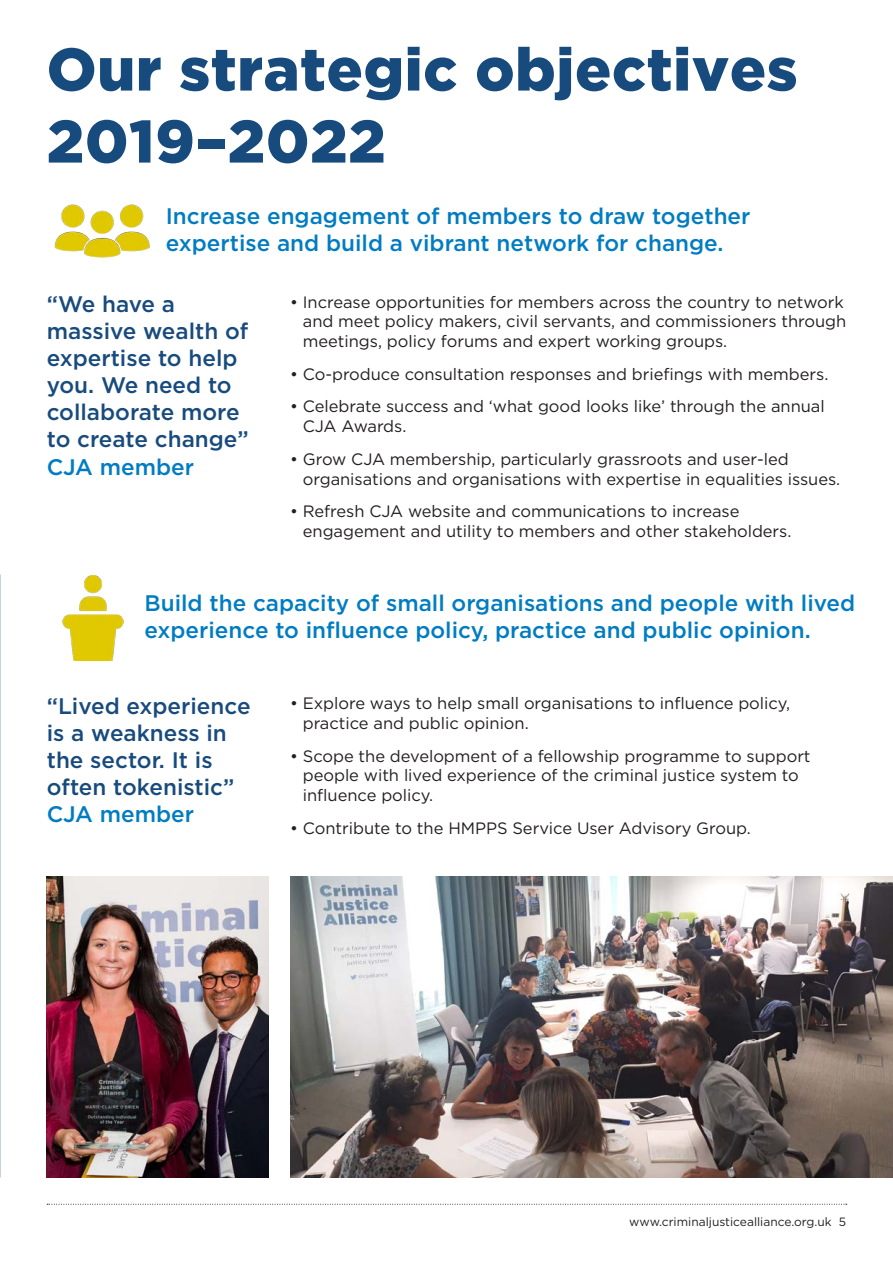
<style>
.page{position:relative;width:893px;height:1263px;background:#fff}
.page>*{position:absolute;margin:0;border:0;box-sizing:border-box;transform-origin:0 0}
.t1{font:900 60px/72px "Gotham";letter-spacing:.01em;color:#184b7d}
.Heading_in_a_box{font:500 22.5px/27px "Gotham";color:#007cc2}
.Heading_in_a_box-2{font:500 22.5px/27px "Gotham";color:#184b7d}
.t2{font:16.5px/19.8px "Gotham";letter-spacing:-.005em;color:#231f20}
.t3{font:12px "Gotham";color:#231f20}
.s1{color:#007cc2}
</style>
<div class="page">
<svg style="left:47px;top:1204px;width:800px;height:1px"></svg>
<img style="left:54px;top:204px;width:96px;height:54px">
<img style="left:62px;top:575px;width:62px;height:85px">
<img style="left:47px;top:876px;width:222px;height:302px">
<img style="left:290px;top:876px;width:603px;height:302px">
<p class="t1" style="left:47px;top:32px;width:752px">Our strategic objectives<br>2019–2022</p>
<p class="Heading_in_a_box" style="left:166px;top:202px;width:586px">Increase engagement of members to draw together expertise and build a vibrant network for change.</p>
<p class="Heading_in_a_box-2" style="left:47px;top:291px;width:204px">“We have a massive wealth of expertise to help you. We need to collaborate more to create change”<br><span class="s1">CJA member</span></p>
<p class="t2" style="left:303px;top:292px;width:545px;text-indent:-13px">• Increase opportunities for members across the country to network and meet policy makers, civil servants, and commissioners through meetings, policy forums and expert working groups.</p>
<p class="t2" style="left:290px;top:364px;width:540px">• Co-produce consultation responses and briefings with members.</p>
<p class="t2" style="left:303px;top:396px;width:523px;text-indent:-13px">• Celebrate success and ‘what good looks like’ through the annual<br>CJA Awards.</p>
<p class="t2" style="left:303px;top:449px;width:539px;text-indent:-13px">• Grow CJA membership, particularly grassroots and user-led organisations and organisations with expertise in equalities issues.</p>
<p class="t2" style="left:303px;top:501px;width:490px;text-indent:-13px">• Refresh CJA website and communications to increase engagement and utility to members and other stakeholders.</p>
<p class="Heading_in_a_box" style="left:145px;top:589px;width:712px">Build the capacity of small organisations and people with lived experience to influence policy, practice and public opinion.</p>
<p class="Heading_in_a_box-2" style="left:47px;top:692px;width:205px">“Lived experience is a weakness in the sector. It is often tokenistic”<br><span class="s1">CJA member</span></p>
<p class="t2" style="left:303px;top:693px;width:489px;text-indent:-13px">• Explore ways to help small organisations to influence policy, practice and public opinion.</p>
<p class="t2" style="left:303px;top:745px;width:509px;text-indent:-13px">• Scope the development of a fellowship programme to support people with lived experience of the criminal justice system to influence policy.</p>
<p class="t2" style="left:290px;top:818px;width:462px">• Contribute to the HMPPS Service User Advisory Group.</p>
<p class="t3" style="left:629px;top:1214px;width:218px">www.criminaljusticealliance.org.uk 5</p>
</div>
